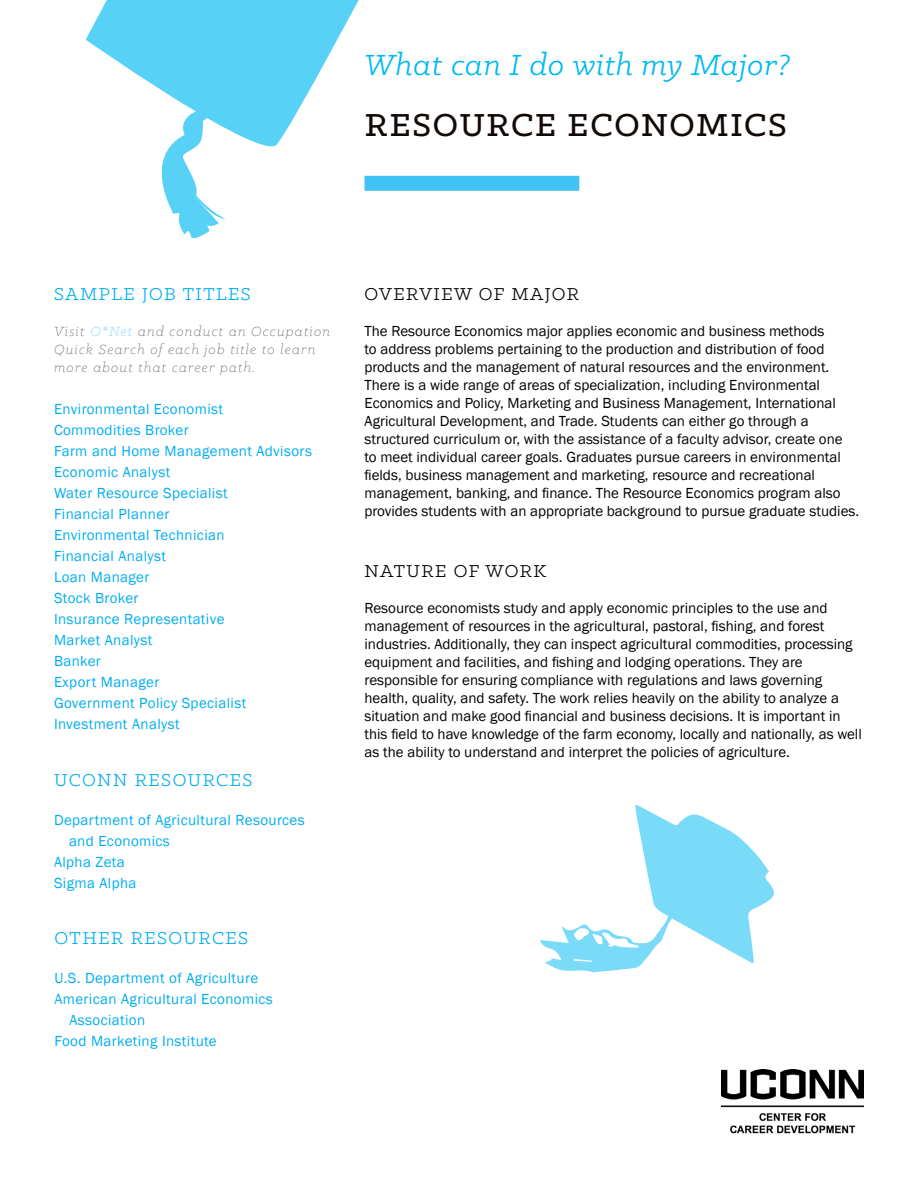
<style>
.page{position:relative;width:918px;height:1188px;background:#fff}
.page>*{position:absolute;margin:0;border:0;box-sizing:border-box;transform-origin:0 0}
.t1{font:500 36px "Klinic Slab";letter-spacing:.05em;color:#100906}
.t2{font:italic 33px "Klinic Slab";letter-spacing:.025em;color:#00b9f1}
.t3{font:19.5px "Klinic Slab";letter-spacing:.075em;color:#00aeef}
.t4{font:19.5px "Klinic Slab";letter-spacing:.065em;color:#000}
.t5{font:15px/18px "Franklin Gothic";color:#000}
.t6{font:15px/21px "Franklin Gothic";letter-spacing:.025em;color:#00aeef}
.t7{font:italic 300 15px/18px "Klinic Slab";letter-spacing:.075em;color:#6d6e71}
.s1{color:#7cd3f7}
</style>
<div class="page">
<svg style="left:86px;top:0;width:289px;height:239px"></svg>
<svg style="left:540px;top:805px;width:234px;height:168px"></svg>
<img style="left:721px;top:1070px;width:143px;height:64px">
<div style="left:364px;top:176px;width:215px;height:15px;background:#40c2f3"></div>
<h2 class="t2" style="left:364px;top:44px;width:427px">What can I do with my Major?</h2>
<h1 class="t1" style="left:365px;top:102px;width:424px">resource economics</h1>
<h3 class="t3" style="left:54px;top:282px;width:198px">SAMPLE JOB TITLES</h3>
<p class="t7" style="left:54px;top:322px;width:278px">Visit <span class="s1">O*Net</span> and conduct an Occupation<br>Quick Search of each job title to learn more about that career path.</p>
<p class="t6" style="left:54px;top:399px;width:260px">Environmental Economist<br>Commodities Broker<br>Farm and Home Management Advisors<br>Economic Analyst<br>Water Resource Specialist<br>Financial Planner<br>Environmental Technician<br>Financial Analyst<br>Loan Manager<br>Stock Broker<br>Insurance Representative<br>Market Analyst<br>Banker<br>Export Manager<br>Government Policy Specialist<br>Investment Analyst</p>
<h3 class="t3" style="left:54px;top:767px;width:200px">UCONN RESOURCES</h3>
<p class="t6" style="left:54px;top:809px;width:252px">Department of Agricultural Resources</p>
<p class="t6" style="left:69px;top:830px;width:102px">and Economics</p>
<p class="t6" style="left:54px;top:851px;width:72px">Alpha Zeta</p>
<p class="t6" style="left:54px;top:872px;width:84px">Sigma Alpha</p>
<h3 class="t3" style="left:54px;top:926px;width:195px">OTHER RESOURCES</h3>
<p class="t6" style="left:54px;top:968px;width:205px">U.S. Department of Agriculture</p>
<p class="t6" style="left:54px;top:989px;width:220px">American Agricultural Economics</p>
<p class="t6" style="left:69px;top:1010px;width:77px">Association</p>
<p class="t6" style="left:54px;top:1031px;width:164px">Food Marketing Institute</p>
<h3 class="t4" style="left:364px;top:282px;width:216px">OVERVIEW OF MAJOR</h3>
<p class="t5" style="left:364px;top:323px;width:496px">The Resource Economics major applies economic and business methods<br>to address problems pertaining to the production and distribution of food products and the management of natural resources and the environment.<br>There is a wide range of areas of specialization, including Environmental Economics and Policy, Marketing and Business Management, International Agricultural Development, and Trade. Students can either go through a structured curriculum or, with the assistance of a faculty advisor, create one<br>to meet individual career goals. Graduates pursue careers in environmental fields, business management and marketing, resource and recreational management, banking, and finance. The Resource Economics program also provides students with an appropriate background to pursue graduate studies.</p>
<h3 class="t4" style="left:364px;top:558px;width:183px">NATURE OF WORK</h3>
<p class="t5" style="left:364px;top:599px;width:499px">Resource economists study and apply economic principles to the use and management of resources in the agricultural, pastoral, fishing, and forest industries. Additionally, they can inspect agricultural commodities, processing equipment and facilities, and fishing and lodging operations. They are responsible for ensuring compliance with regulations and laws governing health, quality, and safety. The work relies heavily on the ability to analyze a situation and make good financial and business decisions. It is important in this field to have knowledge of the farm economy, locally and nationally, as well as the ability to understand and interpret the policies of agriculture.</p>
</div>
